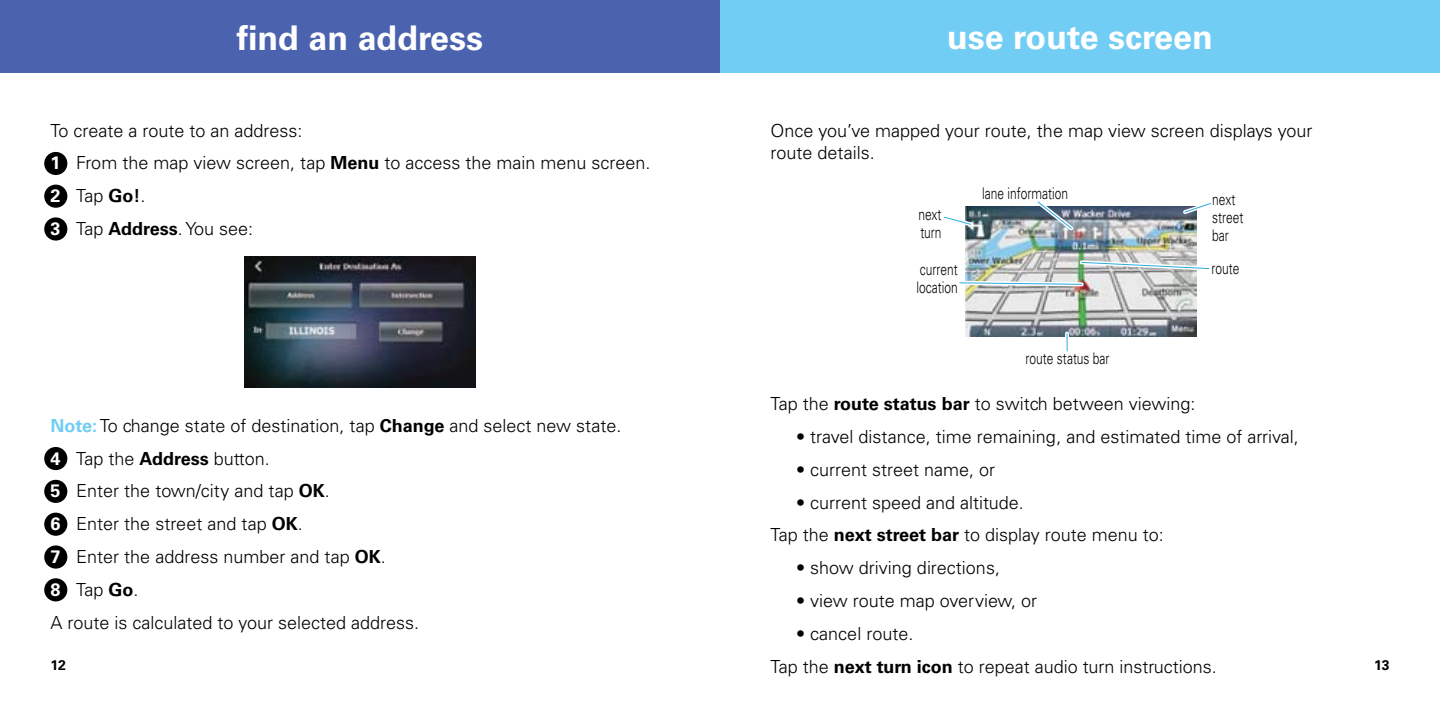
<style>
.page{position:relative;width:1440px;height:720px;background:#fff}
.page>*{position:absolute;margin:0;border:0;box-sizing:border-box;transform-origin:0 0}
.t1{font:700 34px "Univers";color:#fff}
.t2{font:300 18px/32.8px "Univers";color:#000}
.t3{font:300 16px/18px "Univers";color:#000;scale:.75 1}
.t4{font:700 14px "Univers";color:#000}
.s1{font-weight:700;color:#fff}
.s2{font-weight:700}
.s3{font-weight:700;color:#72cdf4}
</style>
<div class="page">
<div style="left:720px;top:0;width:720px;height:73px;background:#72cdf4"></div>
<img style="left:966px;top:206px;width:231px;height:130px">
<svg style="left:1180px;top:203px;width:32px;height:14px"></svg>
<svg style="left:1065px;top:334px;width:4px;height:17px"></svg>
<svg style="left:1067px;top:334px;width:1px;height:17px"></svg>
<svg style="left:944px;top:212px;width:32px;height:17px"></svg>
<svg style="left:959px;top:279px;width:127px;height:9px"></svg>
<svg style="left:1077px;top:258px;width:133px;height:15px"></svg>
<svg style="left:1032px;top:201px;width:45px;height:33px"></svg>
<div style="left:44px;top:447px;width:23px;height:23px;background:#000;border-radius:50%"></div>
<div style="left:44px;top:480px;width:23px;height:23px;background:#000;border-radius:50%"></div>
<div style="left:44px;top:513px;width:23px;height:23px;background:#000;border-radius:50%"></div>
<div style="left:44px;top:545px;width:23px;height:24px;background:#000;border-radius:50%"></div>
<div style="left:44px;top:578px;width:23px;height:23px;background:#000;border-radius:50%"></div>
<div style="left:44px;top:185px;width:23px;height:23px;background:#000;border-radius:50%"></div>
<div style="left:44px;top:217px;width:23px;height:24px;background:#000;border-radius:50%"></div>
<div style="left:44px;top:152px;width:23px;height:23px;background:#000;border-radius:50%"></div>
<div style="left:0;top:0;width:720px;height:73px;background:#4b63ae"></div>
<img style="left:245px;top:257px;width:230px;height:131px">
<h1 class="t1" style="left:237px;top:18px;width:248px">find an address</h1>
<p class="t2" style="left:50px;top:114px;width:602px">To create a route to an address:<br><span class="s1">1</span> From the map view screen, tap <span class="s2">Menu</span> to access the main menu screen.<br><span class="s1">2</span> Tap <span class="s2">Go!</span>.<br><span class="s1">3</span> Tap <span class="s2">Address</span>. You see:</p>
<h1 class="t1" style="left:947px;top:17px;width:267px">use route screen</h1>
<p class="t2" style="left:770px;top:119px;width:544px;line-height:22px">Once you’ve mapped your route, the map view screen displays your route details.</p>
<p class="t3" style="left:918px;top:205px;width:32px">next turn</p>
<p class="t3" style="left:982px;top:185px;width:116px">lane information</p>
<p class="t3" style="left:1212px;top:190px;width:43px">next street bar</p>
<p class="t3" style="left:916px;top:260px;width:57px">current location</p>
<p class="t3" style="left:1212px;top:259px;width:39px">route</p>
<p class="t3" style="left:1026px;top:349px;width:113px">route status bar</p>
<p class="t2" style="left:770px;top:388px;width:427px">Tap the <span class="s2">route status bar</span> to switch between viewing:</p>
<p class="t2" style="left:796px;top:420px;width:504px">• travel distance, time remaining, and estimated time of arrival,</p>
<p class="t2" style="left:796px;top:453px;width:200px">• current street name, or</p>
<p class="t2" style="left:770px;top:486px;width:395px;text-indent:26px">• current speed and altitude.<br>Tap the <span class="s2">next street bar</span> to display route menu to:</p>
<p class="t2" style="left:796px;top:551px;width:205px">• show driving directions,</p>
<p class="t2" style="left:796px;top:584px;width:242px">• view route map overview, or</p>
<p class="t2" style="left:770px;top:617px;width:448px;text-indent:26px">• cancel route.<br>Tap the <span class="s2">next turn icon</span> to repeat audio turn instructions.</p>
<p class="t2" style="left:50px;top:409px;width:573px"><span class="s3">Note:</span> To change state of destination, tap <span class="s2">Change</span> and select new state.<br><span class="s1">4</span> Tap the <span class="s2">Address</span> button.<br><span class="s1">5</span> Enter the town/city and tap <span class="s2">OK</span>.<br><span class="s1">6</span> Enter the street and tap <span class="s2">OK</span>.<br><span class="s1">7</span> Enter the address number and tap <span class="s2">OK</span>.<br><span class="s1">8</span> Tap <span class="s2">Go</span>.<br>A route is calculated to your selected address.</p>
<p class="t4" style="left:50px;top:657px;width:17px">12</p>
<p class="t4" style="left:1374px;top:656px;width:17px">13</p>
</div>
